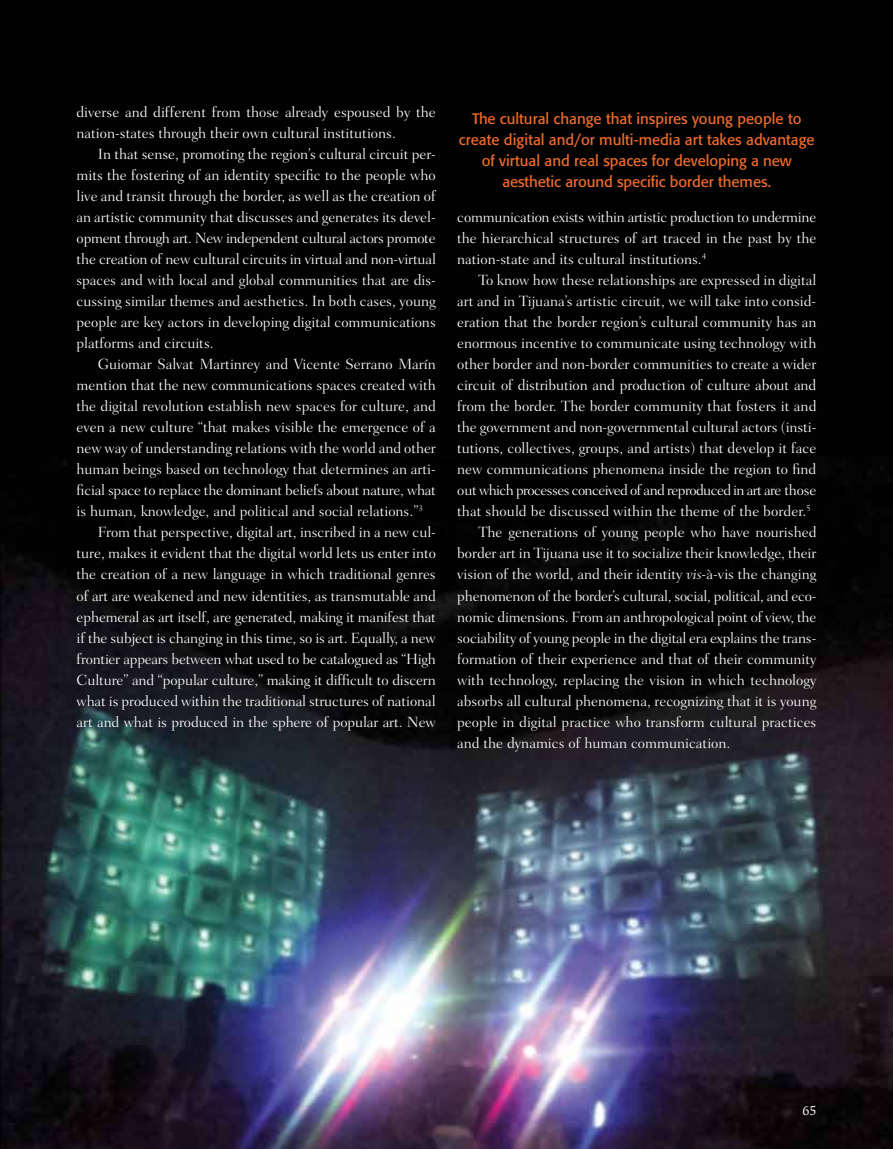
<style>
.page{position:relative;width:893px;height:1149px;background:#fff}
.page>*{position:absolute;margin:0;border:0;box-sizing:border-box;transform-origin:0 0}
.t1{font:300 15px/21px "Fairfield LH";color:#fff;text-align:justify}
.t2{font:15px/21px "Formata";color:#ef6b2b;text-align:center}
.t3{font:300 15px "Fairfield LH";letter-spacing:-.02em;color:#fff}
.t4{font:300 15px "Fairfield LH";letter-spacing:-.04em;color:#fff}
.t5{font:13.5px "Slimbach";color:#fff}
.s1{font-style:italic}
</style>
<div class="page">
<img style="left:0;top:0;width:893px;height:1148px">
<p class="t1" style="left:77px;top:102px;width:361px">diverse and different from those already espoused by the nation-states through their own cultural institutions.</p>
<p class="t1" style="left:77px;top:144px;width:361px;text-indent:21px">In that sense, promoting the region’s cultural circuit per&shy;mits the fostering of an identity specific to the people who live and transit through the border, as well as the creation of an artistic community that discusses and generates its devel&shy;opment through art. New independent cultural actors promote the creation of new cultural circuits in virtual and non-virtual spaces and with local and global communities that are dis&shy;cussing similar themes and aesthetics. In both cases, young people are key actors in developing digital communications platforms and circuits.</p>
<p class="t1" style="left:98px;top:354px;width:340px">Guiomar Salvat Martinrey and Vicente Serrano Marín</p>
<p class="t1" style="left:77px;top:375px;width:361px">mention that the new communications spaces created with</p>
<p class="t1" style="left:77px;top:396px;width:361px">the digital revolution establish new spaces for culture, and</p>
<p class="t1" style="left:77px;top:417px;width:361px">even a new culture “that makes visible the emergence of a</p>
<p class="t1" style="left:77px;top:438px;width:361px">new way of understanding relations with the world and other</p>
<p class="t1" style="left:77px;top:459px;width:361px">human beings based on technology that determines an arti-</p>
<p class="t3" style="left:77px;top:482px;width:361px">ficial space to replace the dominant beliefs about nature, what</p>
<p class="t1" style="left:77px;top:501px;width:348px">is human, knowledge, and political and social relations.”<sup>3</sup></p>
<p class="t1" style="left:98px;top:522px;width:340px">From that perspective, digital art, inscribed in a new cul-</p>
<p class="t1" style="left:77px;top:543px;width:361px">ture, makes it evident that the digital world lets us enter into</p>
<p class="t1" style="left:77px;top:564px;width:361px">the creation of a new language in which traditional genres</p>
<p class="t1" style="left:77px;top:585px;width:361px">of art are weakened and new identities, as transmutable and</p>
<p class="t1" style="left:77px;top:606px;width:361px">ephemeral as art itself, are generated, making it manifest that</p>
<p class="t1" style="left:77px;top:627px;width:361px">if the subject is changing in this time, so is art. Equally, a new</p>
<p class="t3" style="left:77px;top:650px;width:361px">frontier appears between what used to be catalogued as “High</p>
<p class="t1" style="left:77px;top:669px;width:361px">Culture” and “popular culture,” making it difficult to discern</p>
<p class="t1" style="left:77px;top:690px;width:361px">what is produced within the traditional structures of national</p>
<p class="t1" style="left:77px;top:711px;width:361px">art and what is produced in the sphere of popular art. New</p>
<p class="t2" style="left:459px;top:109px;width:357px">The cultural change that inspires young people to create digital and/or multi-media art takes advantage of virtual and real spaces for developing a new aesthetic around specific border themes.</p>
<p class="t1" style="left:457px;top:207px;width:361px">communication exists within artistic production to undermine the hierarchical structures of art traced in the past by the nation-state and its cultural institutions.<sup>4</sup></p>
<p class="t1" style="left:478px;top:270px;width:340px">To know how these relationships are expressed in digital</p>
<p class="t1" style="left:457px;top:291px;width:361px">art and in Tijuana’s artistic circuit, we will take into consid-</p>
<p class="t1" style="left:457px;top:312px;width:361px">eration that the border region’s cultural community has an</p>
<p class="t1" style="left:457px;top:333px;width:361px">enormous incentive to communicate using technology with</p>
<p class="t1" style="left:457px;top:354px;width:361px">other border and non-border communities to create a wider</p>
<p class="t1" style="left:457px;top:375px;width:361px">circuit of distribution and production of culture about and</p>
<p class="t1" style="left:457px;top:396px;width:361px">from the border. The border community that fosters it and</p>
<p class="t1" style="left:457px;top:417px;width:361px">the government and non-governmental cultural actors (insti-</p>
<p class="t1" style="left:457px;top:438px;width:361px">tutions, collectives, groups, and artists) that develop it face</p>
<p class="t1" style="left:457px;top:459px;width:361px">new communications phenomena inside the region to find</p>
<p class="t4" style="left:457px;top:482px;width:361px">out which processes conceived of and reproduced in art are those</p>
<p class="t1" style="left:457px;top:501px;width:355px">that should be discussed within the theme of the border.<sup>5</sup></p>
<p class="t1" style="left:478px;top:522px;width:340px">The generations of young people who have nourished</p>
<p class="t1" style="left:457px;top:543px;width:361px">border art in Tijuana use it to socialize their knowledge, their</p>
<p class="t1" style="left:457px;top:564px;width:361px">vision of the world, and their identity <span class="s1">vis-</span>à-vis the changing</p>
<p class="t3" style="left:457px;top:587px;width:361px">phenomenon of the border’s cultural, social, political, and eco-</p>
<p class="t1" style="left:457px;top:606px;width:361px">nomic dimensions. From an anthropological point of view, the</p>
<p class="t1" style="left:457px;top:627px;width:361px">sociability of young people in the digital era explains the trans-</p>
<p class="t1" style="left:457px;top:648px;width:361px">formation of their experience and that of their community</p>
<p class="t1" style="left:457px;top:669px;width:361px">with technology, replacing the vision in which technology</p>
<p class="t1" style="left:457px;top:690px;width:361px">absorbs all cultural phenomena, recognizing that it is young</p>
<p class="t1" style="left:457px;top:711px;width:361px">people in digital practice who transform cultural practices</p>
<p class="t1" style="left:457px;top:732px;width:275px">and the dynamics of human communication.</p>
<p class="t5" style="left:802px;top:1102px;width:15px">65</p>
</div>
